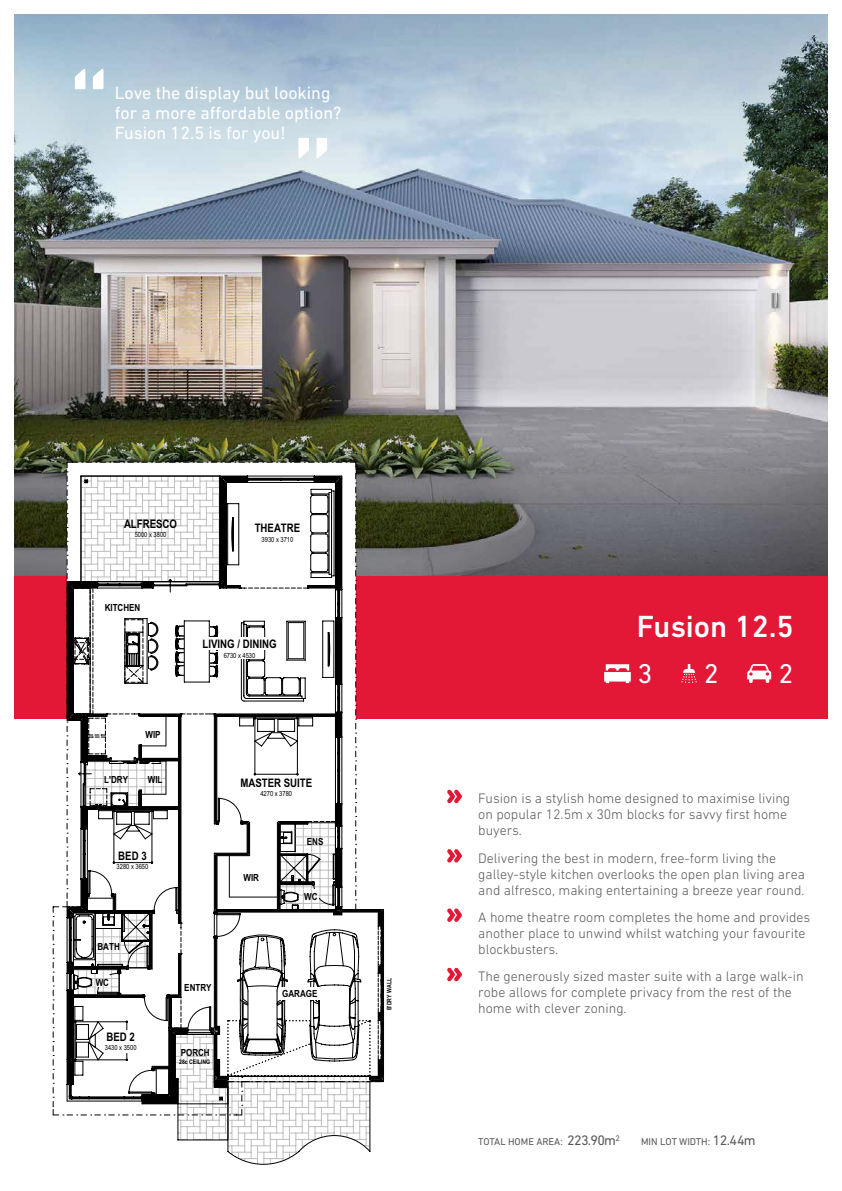
<style>
.page{position:relative;width:842px;height:1191px;background:#fff}
.page>*{position:absolute;margin:0;border:0;box-sizing:border-box;transform-origin:0 0}
.t1{font:500 104.7px "DIN Next W1 G";color:#fff}
.t2{font:500 31.1px "DIN Next W1 G";color:#fff}
.t3{font:27.6px "DIN Next W1 G";color:#fff}
.t4{font:18px/20px "DIN Next W1 G";color:#fff}
.t5{font:300 14px/16px "DIN Next W1 G";color:#58595b}
.t6{font:700 11.8px "Arial Narrow";color:#000}
.t7{font:10px "DIN Next W1 G";color:#58595b}
.t8{font:700 9.8px "Arial Narrow";color:#000}
.t9{font:7.1px "Arial Narrow";color:#000}
.t10{font:700 6.3px "Arial Narrow";color:#000}
.s1{font-size:14px}
</style>
<div class="page">
<img style="left:14px;top:274px;width:814px;height:150px">
<img style="left:14px;top:14px;width:814px;height:260px">
<svg style="left:14px;top:424px;width:814px;height:152px;background:#666860"></svg>
<div style="left:14px;top:576px;width:814px;height:143px;background:#e31837"></div>
<svg style="left:53px;top:462px;width:331px;height:702px"></svg>
<svg style="left:604px;top:664px;width:27px;height:19px"></svg>
<svg style="left:681px;top:664px;width:16px;height:19px"></svg>
<svg style="left:747px;top:664px;width:24px;height:19px"></svg>
<svg style="left:447px;top:789px;width:15px;height:14px"></svg>
<svg style="left:447px;top:849px;width:15px;height:14px"></svg>
<svg style="left:447px;top:908px;width:15px;height:14px"></svg>
<svg style="left:447px;top:967px;width:15px;height:14px"></svg>
<h1 class="t1" style="left:68px;top:44px;width:43px">“</h1>
<p class="t4" style="left:115px;top:83px;width:228px">Love the display but looking for a more affordable option?</p>
<p class="t4" style="left:115px;top:123px;width:172px">Fusion 12.5 is for you!</p>
<h1 class="t1" style="left:292px;top:113px;width:43px">”</h1>
<p class="t6" style="left:124px;top:515px;width:55px">ALFRESCO</p>
<p class="t9" style="left:135px;top:529px;width:33px">5000 x 3800</p>
<p class="t8" style="left:105px;top:600px;width:37px">KITCHEN</p>
<p class="t6" style="left:255px;top:519px;width:47px">THEATRE</p>
<p class="t9" style="left:262px;top:534px;width:33px">3930 x 3710</p>
<p class="t6" style="left:203px;top:635px;width:75px">LIVING / DINING</p>
<p class="t9" style="left:224px;top:650px;width:33px">6730 x 4530</p>
<p class="t8" style="left:104px;top:772px;width:25px">L'DRY</p>
<p class="t8" style="left:145px;top:727px;width:17px">WIP</p>
<p class="t8" style="left:148px;top:772px;width:16px">WIL</p>
<p class="t6" style="left:118px;top:847px;width:30px">BED 3</p>
<p class="t9" style="left:117px;top:861px;width:33px">3280 x 3650</p>
<p class="t8" style="left:98px;top:939px;width:24px">BATH</p>
<p class="t8" style="left:96px;top:975px;width:15px">WC</p>
<p class="t8" style="left:184px;top:980px;width:29px">ENTRY</p>
<p class="t6" style="left:240px;top:773px;width:73px">MASTER SUITE</p>
<p class="t9" style="left:260px;top:788px;width:33px">4270 x 3780</p>
<p class="t8" style="left:243px;top:870px;width:17px">WIR</p>
<p class="t8" style="left:307px;top:834px;width:18px">ENS</p>
<p class="t8" style="left:304px;top:889px;width:15px">WC</p>
<p class="t8" style="left:282px;top:986px;width:37px">GARAGE</p>
<p class="t6" style="left:107px;top:1027px;width:30px">BED 2</p>
<p class="t9" style="left:105px;top:1042px;width:33px">3430 x 3500</p>
<p class="t8" style="left:181px;top:1045px;width:31px">PORCH</p>
<p class="t10" style="left:179px;top:1057px;width:32px">28c CEILING</p>
<p class="t10" style="left:385px;top:1010px;width:34px;rotate:-90deg">B'DRY WALL</p>
<h2 class="t2" style="left:637px;top:608px;width:158px">Fusion 12.5</h2>
<h3 class="t3" style="left:637px;top:658px;width:16px">3</h3>
<h3 class="t3" style="left:704px;top:658px;width:16px">2</h3>
<h3 class="t3" style="left:778px;top:658px;width:16px">2</h3>
<p class="t5" style="left:478px;top:790px;width:314px">Fusion is a stylish home designed to maximise living on popular 12.5m x 30m blocks for savvy first home buyers.</p>
<p class="t5" style="left:478px;top:849px;width:328px">Delivering the best in modern, free-form living the galley-style kitchen overlooks the open plan living area and alfresco, making entertaining a breeze year round.</p>
<p class="t5" style="left:478px;top:909px;width:334px">A home theatre room completes the home and provides another place to unwind whilst watching your favourite blockbusters.</p>
<p class="t5" style="left:478px;top:968px;width:327px">The generously sized master suite with a large walk-in robe allows for complete privacy from the rest of the home with clever zoning.</p>
<p class="t7" style="left:478px;top:1136px;width:143px">TOTAL HOME AREA: <span class="s1">223.90m</span><sup>2</sup></p>
<p class="t7" style="left:641px;top:1136px;width:116px">MIN LOT WIDTH: <span class="s1">12.44m</span></p>
</div>
